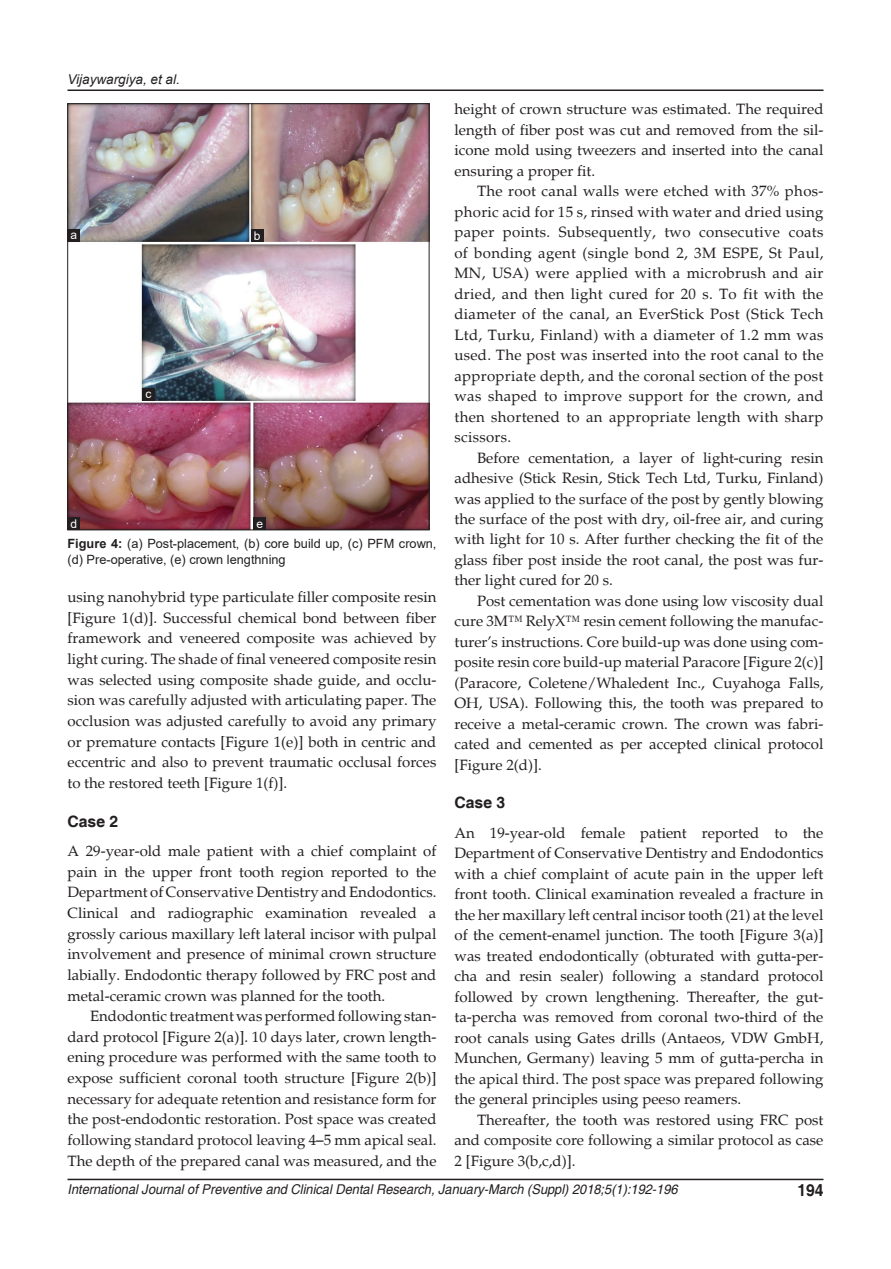
<style>
.page{position:relative;width:891px;height:1269px;background:#fff}
.page>*{position:absolute;margin:0;border:0;box-sizing:border-box;transform-origin:0 0}
.RF{font:700 16.5px "Helvetica";color:#231f20;scale:.95 1}
.t1{font:700 15.75px "Helvetica";color:#231f20}
.TX{font:15px/20.5px "Palatino";color:#231f20;text-align:justify}
.TXFL{font:15px/20.5px "Palatino";color:#231f20;text-align:justify}
.RF-2{font:italic 13.5px "Helvetica";color:#231f20;scale:.95 1}
.t2{font:italic 13.5px "Arial";color:#231f20}
.FGC{font:12.75px/15.8px "Arial";color:#231f20}
.LABEL{font:12px "Arial";color:#fff}
.s1{font-weight:700}
</style>
<div class="page">
<hr style="left:68px;top:90px;width:756px;height:1px;background:#231f20">
<hr style="left:68px;top:1179px;width:756px;height:1px;background:#231f20">
<img style="left:70px;top:106px;width:357px;height:422px">
<div style="left:68px;top:230px;width:12px;height:12px;background:#231f20"></div>
<div style="left:254px;top:517px;width:12px;height:13px;background:#231f20"></div>
<div style="left:251px;top:230px;width:13px;height:12px;background:#231f20"></div>
<div style="left:68px;top:517px;width:12px;height:13px;background:#231f20"></div>
<div style="left:142px;top:388px;width:13px;height:13px;background:#231f20"></div>
<p class="t2" style="left:68px;top:70px;width:114px">Vijaywargiya, et al.</p>
<p class="LABEL" style="left:71px;top:227px;width:8px">a</p>
<p class="LABEL" style="left:71px;top:516px;width:8px">d</p>
<p class="LABEL" style="left:146px;top:386px;width:7px">c</p>
<p class="LABEL" style="left:254px;top:228px;width:8px">b</p>
<p class="LABEL" style="left:257px;top:516px;width:8px">e</p>
<p class="FGC" style="left:68px;top:536px;width:371px"><span class="s1">Figure 4:</span> (a) Post-placement, (b) core build up, (c) PFM crown, (d) Pre-operative, (e) crown lengthning</p>
<p class="TX" style="left:68px;top:587px;width:371px">using nanohybrid type particulate filler composite resin [Figure 1(d)]. Successful chemical bond between fiber framework and veneered composite was achieved by light curing. The shade of final veneered composite resin was selected using composite shade guide, and occlu&shy;sion was carefully adjusted with articulating paper. The occlusion was adjusted carefully to avoid any primary or premature contacts [Figure 1(e)] both in centric and eccentric and also to prevent traumatic occlusal forces to the restored teeth [Figure 1(f)].</p>
<h2 class="t1" style="left:68px;top:811px;width:52px">Case 2</h2>
<p class="TXFL" style="left:68px;top:841px;width:371px">A 29-year-old male patient with a chief complaint of pain in the upper front tooth region reported to the Department of Conservative Dentistry and Endodontics.<br>Clinical and radiographic examination revealed a grossly carious maxillary left lateral incisor with pulpal involvement and presence of minimal crown structure labially. Endodontic therapy followed by FRC post and metal-ceramic crown was planned for the tooth.</p>
<p class="TX" style="left:68px;top:1006px;width:371px;text-indent:22px">Endodontic treatment was performed following stan&shy;dard protocol [Figure 2(a)]. 10 days later, crown length&shy;ening procedure was performed with the same tooth to expose sufficient coronal tooth structure [Figure 2(b)] necessary for adequate retention and resistance form for the post-endodontic restoration. Post space was created following standard protocol leaving 4–5 mm apical seal.<br>The depth of the prepared canal was measured, and the</p>
<p class="TX" style="left:454px;top:99px;width:371px">height of crown structure was estimated. The required length of fiber post was cut and removed from the sil&shy;icone mold using tweezers and inserted into the canal ensuring a proper fit.</p>
<p class="TX" style="left:454px;top:181px;width:371px;text-indent:22px">The root canal walls were etched with 37% phos&shy;phoric acid for 15 s, rinsed with water and dried using paper points. Subsequently, two consecutive coats of bonding agent (single bond 2, 3M ESPE, St Paul, MN, USA) were applied with a microbrush and air dried, and then light cured for 20 s. To fit with the diameter of the canal, an EverStick Post (Stick Tech Ltd, Turku, Finland) with a diameter of 1.2 mm was used. The post was inserted into the root canal to the appropriate depth, and the coronal section of the post was shaped to improve support for the crown, and then shortened to an appropriate length with sharp scissors.</p>
<p class="TX" style="left:454px;top:448px;width:371px;text-indent:22px">Before cementation, a layer of light-curing resin adhesive (Stick Resin, Stick Tech Ltd, Turku, Finland) was applied to the surface of the post by gently blowing the surface of the post with dry, oil-free air, and curing with light for 10 s. After further checking the fit of the glass fiber post inside the root canal, the post was fur&shy;ther light cured for 20 s.</p>
<p class="TX" style="left:454px;top:591px;width:371px;text-indent:22px">Post cementation was done using low viscosity dual cure 3M™ RelyX™ resin cement following the manufac&shy;turer’s instructions. Core build-up was done using com&shy;posite resin core build-up material Paracore [Figure 2(c)] (Paracore, Coletene/Whaledent Inc., Cuyahoga Falls, OH, USA). Following this, the tooth was prepared to receive a metal-ceramic crown. The crown was fabri&shy;cated and cemented as per accepted clinical protocol [Figure 2(d)].</p>
<h2 class="t1" style="left:454px;top:793px;width:52px">Case 3</h2>
<p class="TXFL" style="left:454px;top:823px;width:371px">An 19-year-old female patient reported to the Department of Conservative Dentistry and Endodontics with a chief complaint of acute pain in the upper left front tooth. Clinical examination revealed a fracture in the her maxillary left central incisor tooth (21) at the level of the cement-enamel junction. The tooth [Figure 3(a)] was treated endodontically (obturated with gutta-per&shy;cha and resin sealer) following a standard protocol followed by crown lengthening. Thereafter, the gut&shy;ta-percha was removed from coronal two-third of the root canals using Gates drills (Antaeos, VDW GmbH, Munchen, Germany) leaving 5 mm of gutta-percha in the apical third. The post space was prepared following the general principles using peeso reamers.</p>
<p class="TX" style="left:454px;top:1110px;width:370px;text-indent:22px">Thereafter, the tooth was restored using FRC post and composite core following a similar protocol as case 2 [Figure 3(b,c,d)].</p>
<p class="RF-2" style="left:68px;top:1181px;width:644px">International Journal of Preventive and Clinical Dental Research, January-March (Suppl) 2018;5(1):192-196</p>
<p class="RF" style="left:797px;top:1180px;width:29px">194</p>
</div>
